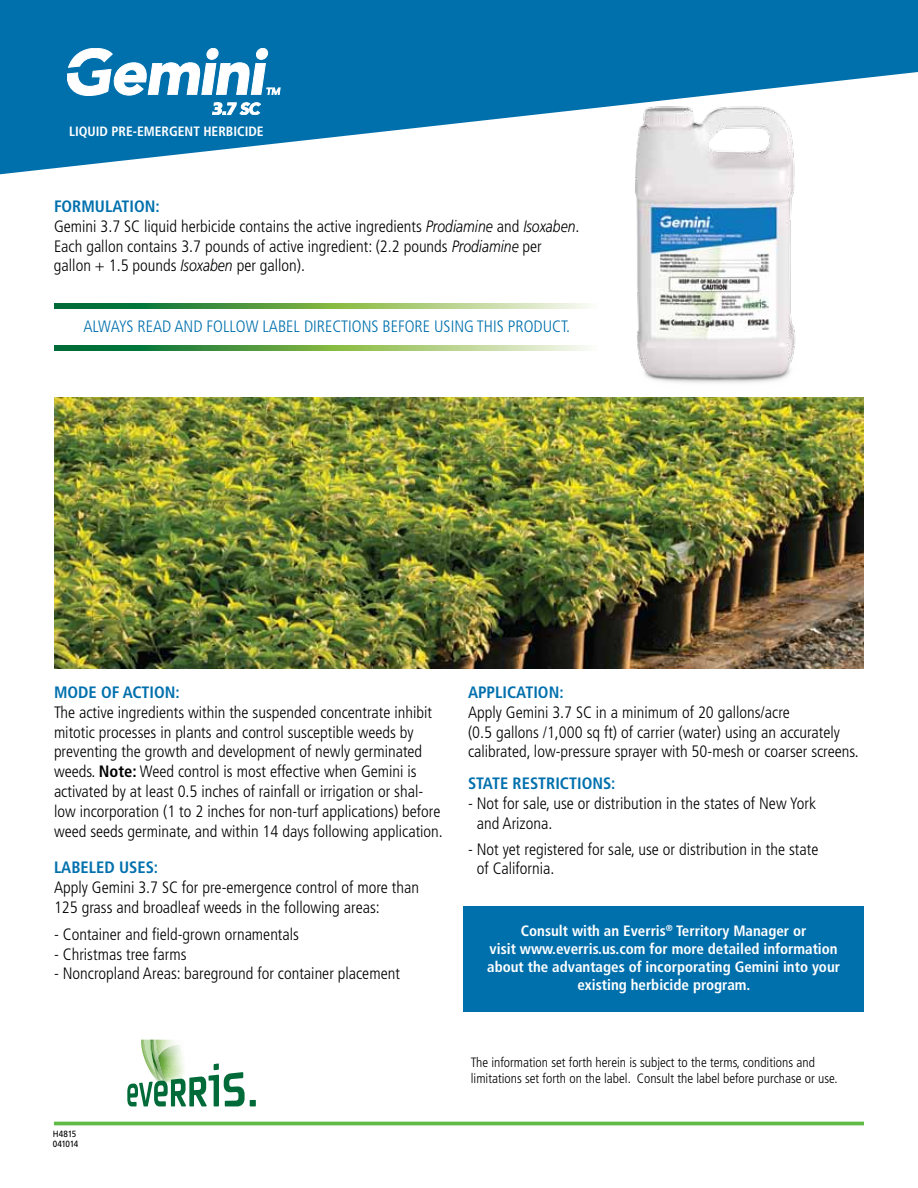
<style>
.page{position:relative;width:918px;height:1188px;background:#fff}
.page>*{position:absolute;margin:0;border:0;box-sizing:border-box;transform-origin:0 0}
.t1{font:300 condensed 16.5px/19.8px "Frutiger";color:#000}
.t2{font:300 condensed 16.5px "Frutiger";color:#0070ad}
.t3{font:700 condensed 16.5px "Frutiger";color:#0070ad}
.t4{font:700 condensed 15px/18px "Frutiger";color:#fff;text-align:center}
.t5{font:300 condensed 13.5px/16.2px "Frutiger";color:#000}
.t6{font:700 condensed 13.5px "Frutiger";color:#fff}
.t7{font:9px/10.5px "Frutiger";letter-spacing:-.03em;color:#000;scale:.9 1}
.s1{font-weight:700;color:#0070ad}
.s2{font-style:italic;font-stretch:normal}
.s3{font-weight:700}
</style>
<div class="page">
<img style="left:54px;top:397px;width:810px;height:272px">
<hr style="left:54px;top:1122px;width:810px;height:3px;background:#5fbb46">
<svg style="left:0;top:0;width:918px;height:174px;fill:#0070ad"></svg>
<svg style="left:54px;top:48px;width:226px;height:67px"></svg>
<svg style="left:54px;top:303px;width:535px;height:6px;background:#75af68"></svg>
<svg style="left:54px;top:346px;width:535px;height:5px;background:#75af68"></svg>
<div style="left:463px;top:906px;width:401px;height:105px;background:#0070ad"></div>
<svg style="left:127px;top:1040px;width:129px;height:66px"></svg>
<img style="left:623px;top:99px;width:188px;height:284px">
<p class="t6" style="left:69px;top:123px;width:196px">LIQUID PRE-EMERGENT HERBICIDE</p>
<p class="t1" style="left:54px;top:197px;width:527px"><span class="s1">FORMULATION:<br></span>Gemini 3.7 SC liquid herbicide contains the active ingredients <span class="s2">Prodiamine</span> and <span class="s2">Isoxaben</span>.<br>Each gallon contains 3.7 pounds of active ingredient: (2.2 pounds <span class="s2">Prodiamine</span> per gallon + 1.5 pounds <span class="s2">Isoxaben</span> per gallon).</p>
<p class="t2" style="left:83px;top:317px;width:488px">ALWAYS READ AND FOLLOW LABEL DIRECTIONS BEFORE USING THIS PRODUCT.</p>
<p class="t3" style="left:54px;top:683px;width:127px">MODE OF ACTION:</p>
<p class="t1" style="left:54px;top:702px;width:390px">The active ingredients within the suspended concentrate inhibit mitotic processes in plants and control susceptible weeds by preventing the growth and development of newly germinated weeds. <span class="s3">Note:</span> Weed control is most effective when Gemini is activated by at least 0.5 inches of rainfall or irrigation or shal&shy;low incorporation (1 to 2 inches for non-turf applications) before weed seeds germinate, and within 14 days following application.</p>
<p class="t3" style="left:54px;top:857px;width:106px">LABELED USES:</p>
<p class="t1" style="left:54px;top:877px;width:367px">Apply Gemini 3.7 SC for pre-emergence control of more than<br>125 grass and broadleaf weeds in the following areas:</p>
<p class="t1" style="left:54px;top:924px;width:247px">- Container and field-grown ornamentals</p>
<p class="t1" style="left:54px;top:944px;width:134px">- Christmas tree farms</p>
<p class="t1" style="left:54px;top:964px;width:347px">- Noncropland Areas: bareground for container placement</p>
<p class="t7" style="left:53px;top:1129px;width:30px">H4815<br>041014</p>
<p class="t3" style="left:468px;top:683px;width:97px">APPLICATION:</p>
<p class="t1" style="left:468px;top:702px;width:392px">Apply Gemini 3.7 SC in a minimum of 20 gallons/acre<br>(0.5 gallons /1,000 sq ft) of carrier (water) using an accurately calibrated, low-pressure sprayer with 50-mesh or coarser screens.</p>
<p class="t3" style="left:468px;top:774px;width:149px">STATE RESTRICTIONS:</p>
<p class="t1" style="left:477px;top:794px;width:341px;text-indent:-9px">- Not for sale, use or distribution in the states of New York and Arizona.</p>
<p class="t1" style="left:477px;top:839px;width:343px;text-indent:-9px">- Not yet registered for sale, use or distribution in the state of California.</p>
<p class="t4" style="left:487px;top:922px;width:354px">Consult with an Everris<sup>®</sup> Territory Manager or<br>visit www.everris.us.com for more detailed information about the advantages of incorporating Gemini into your existing herbicide program.</p>
<p class="t5" style="left:471px;top:1054px;width:368px">The information set forth herein is subject to the terms, conditions and limitations set forth on the label. Consult the label before purchase or use.</p>
</div>
